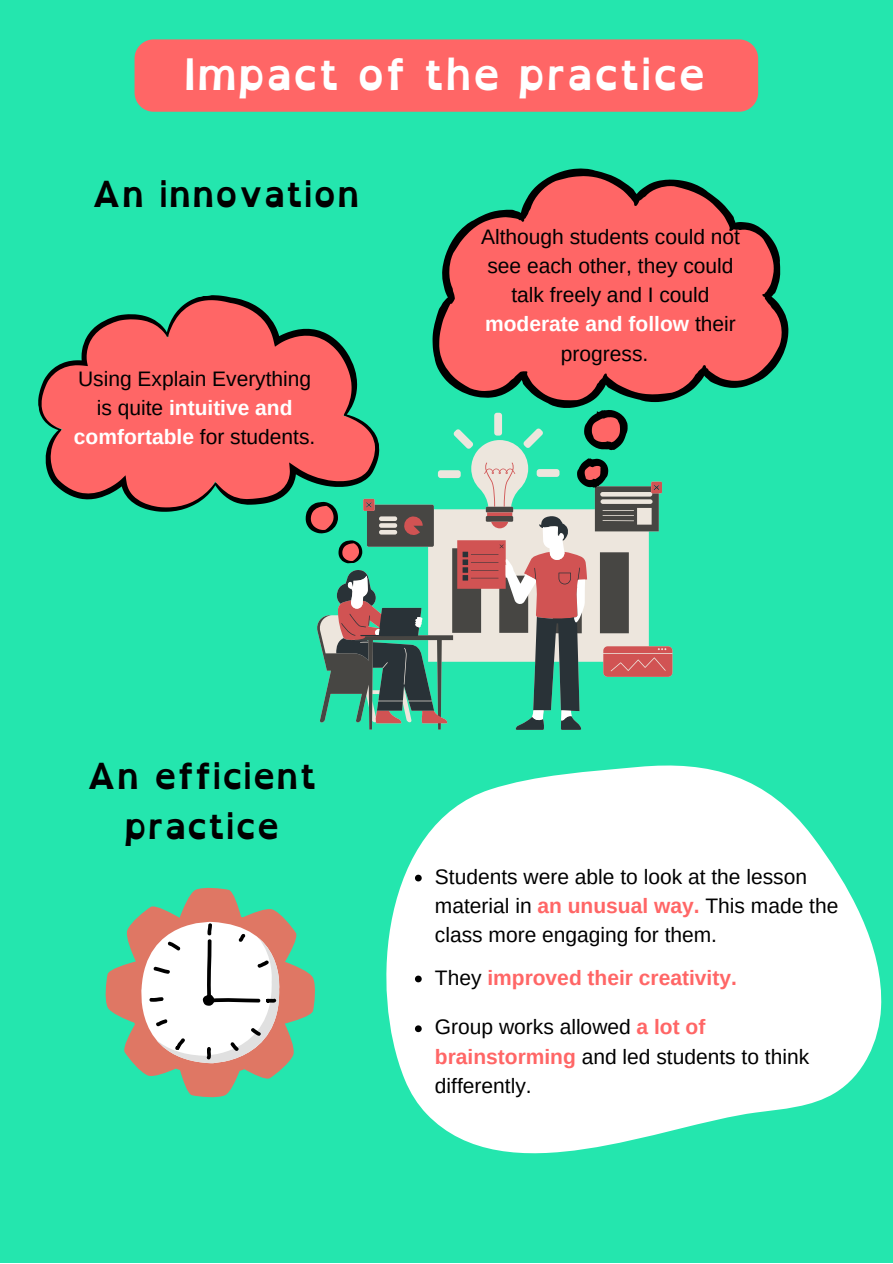
<style>
.page{position:relative;width:893px;height:1264px;background:#fff}
.page>*{position:absolute;margin:0;border:0;box-sizing:border-box;transform-origin:0 0}
.t1{font:700 43.5px "Open Dyslexic";color:#fff}
.t2{font:700 36px/49.5px "Open Dyslexic";color:#000;text-align:center}
.t3{font:21px/29.2px "Arimo";color:#000}
.t4{font:700 21px "Arimo";color:#f66}
.s1{font-weight:700;color:#fff}
.s2{font-weight:700;color:#f66}
.s3{font-weight:400;color:#000}
</style>
<div class="page">
<div style="left:0;top:0;width:892px;height:1262px;background:#24e6ae"></div>
<svg style="left:386px;top:655px;width:496px;height:499px;fill:#fff"></svg>
<svg style="left:38px;top:295px;width:320px;height:234px;fill:#f66"></svg>
<svg style="left:316px;top:413px;width:356px;height:317px"></svg>
<svg style="left:316px;top:486px;width:20px;height:243px"></svg>
<svg style="left:338px;top:462px;width:334px;height:261px"></svg>
<svg style="left:336px;top:485px;width:323px;height:245px"></svg>
<svg style="left:347px;top:525px;width:238px;height:196px"></svg>
<svg style="left:432px;top:168px;width:356px;height:240px;fill:#f66"></svg>
<svg style="left:584px;top:410px;width:43px;height:40px"></svg>
<svg style="left:577px;top:458px;width:31px;height:29px"></svg>
<div style="left:134px;top:39px;width:624px;height:72px;background:#f66"></div>
<svg style="left:105px;top:887px;width:210px;height:211px"></svg>
<svg style="left:415px;top:975px;width:6px;height:7px"></svg>
<svg style="left:415px;top:874px;width:6px;height:7px"></svg>
<svg style="left:415px;top:1025px;width:6px;height:7px"></svg>
<h1 class="t1" style="left:183px;top:35px;width:524px">Impact of the practice</h1>
<h2 class="t2" style="left:92px;top:169px;width:270px">An innovation</h2>
<p class="t3" style="left:74px;top:364px;width:243px;text-align:center">Using Explain Everything is quite <span class="s1">intuitive and comfortable</span> for students.</p>
<p class="t3" style="left:481px;top:222px;width:260px;text-align:center">Although students could not see each other, they could talk freely and I could <span class="s1">moderate and follow</span> their progress.</p>
<h2 class="t2" style="left:86px;top:750px;width:232px">An efficient practice</h2>
<p class="t3" style="left:435px;top:861px;width:405px">Students were able to look at the lesson material in <span class="s2">an unusual way.</span> This made the class more engaging for them.</p>
<p class="t4" style="left:435px;top:965px;width:303px"><span class="s3">They</span> improved their creativity.</p>
<p class="t3" style="left:435px;top:1012px;width:376px">Group works allowed <span class="s2">a lot of brainstorming</span> and led students to think differently.</p>
</div>
